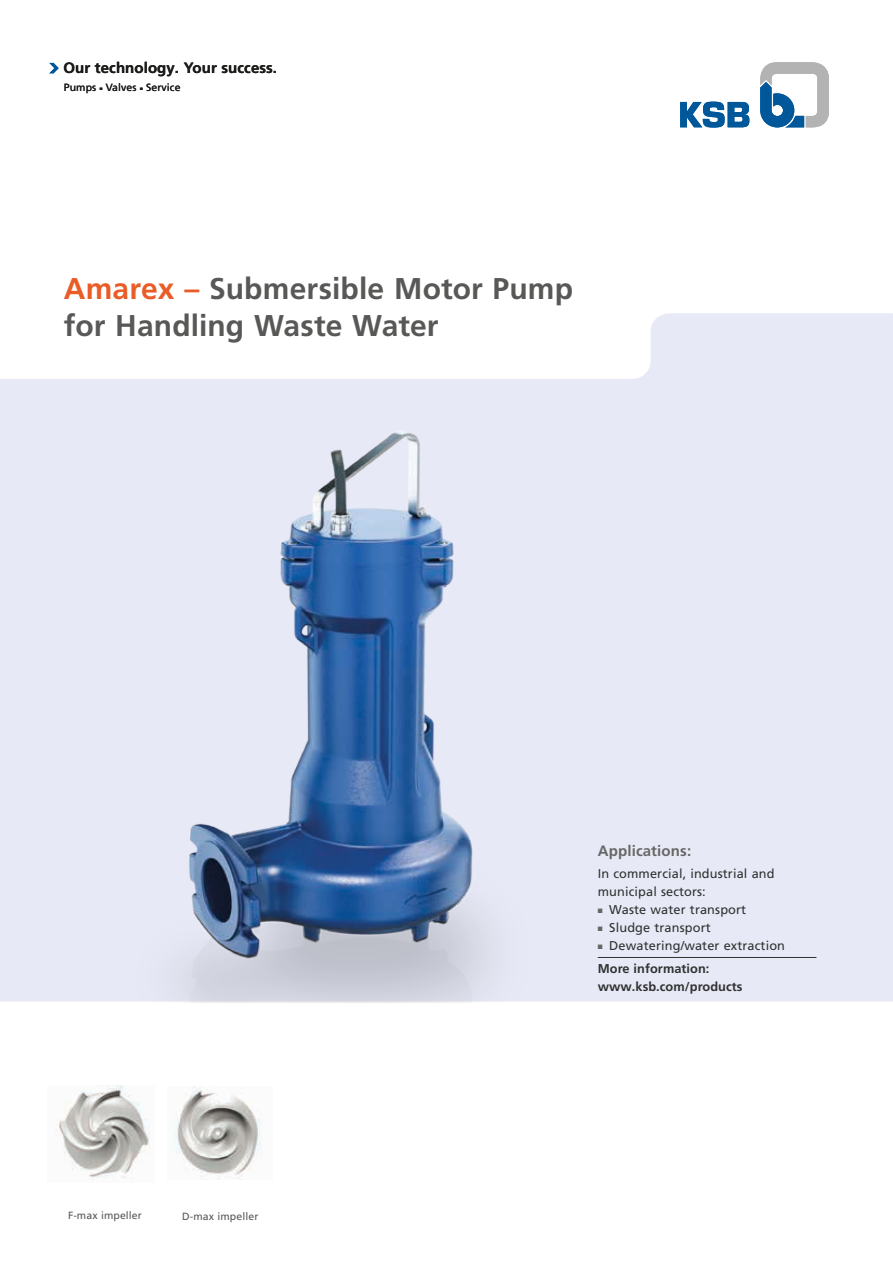
<style>
.page{position:relative;width:893px;height:1263px;background:#fff}
.page>*{position:absolute;margin:0;border:0;box-sizing:border-box;transform-origin:0 0}
.t1{font:700 30px/37.5px "Frutiger LT Pro";letter-spacing:.005em;color:#585857}
.t2{font:700 15px "Frutiger LT Pro";letter-spacing:.005em;color:#1c1c1b}
.t3{font:700 15px "Frutiger LT Pro";letter-spacing:.01em;color:#585857}
.t4{font:12.75px/18px "Frutiger LT Pro";letter-spacing:.01em;color:#1c1c1b}
.t5{font:700 12.75px "Frutiger LT Pro";letter-spacing:.005em;color:#1c1c1b}
.t6{font:10.5px "Frutiger LT Pro";letter-spacing:.01em;color:#585857}
.t7{font:10.5px "Frutiger LT Pro";letter-spacing:.01em;color:#1c1c1b}
.s1{color:#ea5c26}
.s2{color:#585857}
.s3{font-weight:700}
</style>
<div class="page">
<img style="left:126px;top:408px;width:490px;height:594px">
<svg style="left:760px;top:62px;width:69px;height:65px"></svg>
<svg style="left:680px;top:102px;width:69px;height:26px"></svg>
<svg style="left:49px;top:63px;width:10px;height:10px"></svg>
<img style="left:174px;top:1086px;width:87px;height:93px">
<img style="left:56px;top:1086px;width:94px;height:94px">
<hr style="left:598px;top:957px;width:218px;height:1px;background:#1c1c1b">
<p class="t2" style="left:63px;top:59px;width:215px">Our technology. Your success.</p>
<p class="t7" style="left:64px;top:81px;width:118px">Pumps ■ Valves ■ Service</p>
<h1 class="t1" style="left:64px;top:270px;width:511px"><span class="s1">Amarex –</span> Submersible Motor Pump for Handling Waste Water</h1>
<p class="t6" style="left:68px;top:1209px;width:76px">F-max impeller</p>
<p class="t6" style="left:182px;top:1210px;width:78px">D-max impeller</p>
<p class="t3" style="left:598px;top:842px;width:95px">Applications:</p>
<p class="t4" style="left:598px;top:865px;width:178px">In commercial, industrial and municipal sectors:</p>
<p class="t4" style="left:598px;top:901px;width:150px"><span class="s2">■</span> Waste water transport</p>
<p class="t4" style="left:598px;top:919px;width:114px"><span class="s2">■</span> Sludge transport</p>
<p class="t4" style="left:598px;top:935px;width:189px;line-height:22.2px"><span class="s2">■</span> Dewatering/water extraction<br><span class="s3">More information:</span></p>
<p class="t5" style="left:598px;top:979px;width:146px">www.ksb.com/products</p>
</div>
